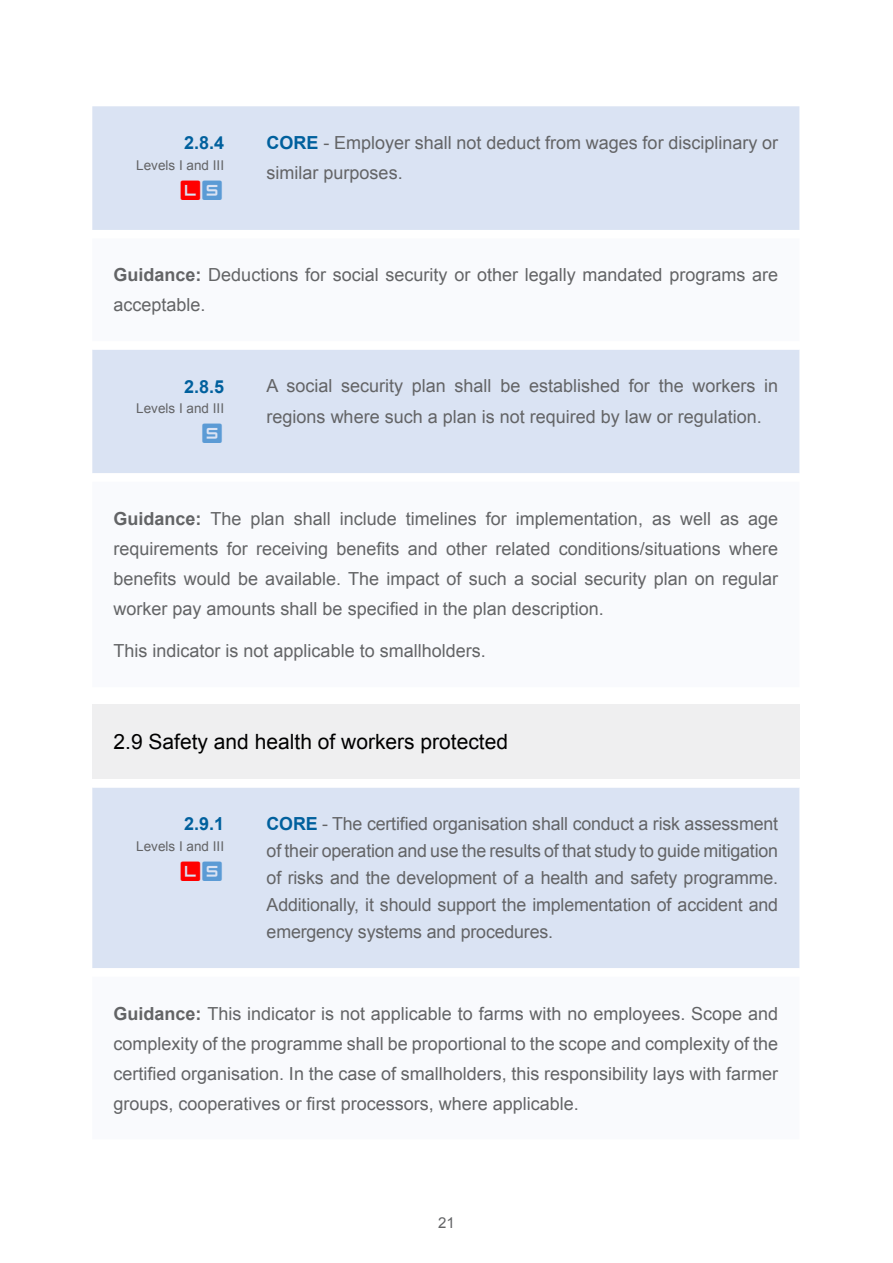
<style>
.page{position:relative;width:893px;height:1263px;background:#fff}
.page>*{position:absolute;margin:0;border:0;box-sizing:border-box;transform-origin:0 0}
.t1{font:34.5px "Curved Square";color:#f00}
.t2{font:34.5px "Curved Square";color:#5b9bd5}
.t3{font:21px "Arial";color:#000}
.t4{font:18px/30px "Arial";color:#636466}
.t5{font:700 18px "Arial";color:#00609d}
.t6{font:15px "Arial";color:#636466}
.t7{font:13.5px "Arial";color:#636466}
.s1{color:#5b9bd5}
.s2{font-weight:700;color:#00609d}
.s3{font-weight:700}
</style>
<div class="page">
<div style="left:92px;top:106px;width:707px;height:124px;background:#dae3f3"></div>
<svg style="left:92px;top:350px;width:707px;height:618px;fill:#dae3f3"></svg>
<div style="left:92px;top:704px;width:707px;height:75px;background:#efeff0"></div>
<p class="t5" style="left:184px;top:130px;width:42px">2.8.4</p>
<p class="t7" style="left:136px;top:156px;width:89px">Levels I and III</p>
<h1 class="t1" style="left:181px;top:168px;width:45px">l<span class="s1">s</span></h1>
<p class="t4" style="left:267px;top:128px;width:513px"><span class="s2">CORE</span> - Employer shall not deduct from wages for disciplinary or similar purposes.</p>
<p class="t4" style="left:114px;top:260px;width:666px"><span class="s3">Guidance:</span> Deductions for social security or other legally mandated programs are acceptable.</p>
<p class="t5" style="left:184px;top:373px;width:42px">2.8.5</p>
<p class="t7" style="left:136px;top:399px;width:89px">Levels I and III</p>
<h1 class="t2" style="left:203px;top:411px;width:23px">s</h1>
<p class="t4" style="left:267px;top:371px;width:513px">A social security plan shall be established for the workers in regions where such a plan is not required by law or regulation.</p>
<p class="t4" style="left:114px;top:503px;width:666px;text-align:justify"><span class="s3">Guidance:</span> The plan shall include timelines for implementation, as well as age requirements for receiving benefits and other related conditions/situations where benefits would be available. The impact of such a social security plan on regular worker pay amounts shall be specified in the plan description.</p>
<p class="t4" style="left:114px;top:636px;width:374px">This indicator is not applicable to smallholders.</p>
<p class="t3" style="left:114px;top:727px;width:396px">2.9 Safety and health of workers protected</p>
<p class="t5" style="left:184px;top:811px;width:42px">2.9.1</p>
<p class="t7" style="left:136px;top:837px;width:89px">Levels I and III</p>
<h1 class="t1" style="left:181px;top:849px;width:45px">l<span class="s1">s</span></h1>
<p class="t4" style="left:267px;top:810px;width:513px;line-height:27px;text-align:justify"><span class="s2">CORE</span> - The certified organisation shall conduct a risk assessment of their operation and use the results of that study to guide mitigation of risks and the development of a health and safety programme.<br>Additionally, it should support the implementation of accident and emergency systems and procedures.</p>
<p class="t4" style="left:114px;top:998px;width:666px;text-align:justify"><span class="s3">Guidance:</span> This indicator is not applicable to farms with no employees. Scope and complexity of the programme shall be proportional to the scope and complexity of the certified organisation. In the case of smallholders, this responsibility lays with farmer groups, cooperatives or first processors, where applicable.</p>
<p class="t6" style="left:438px;top:1212px;width:18px">21</p>
</div>
